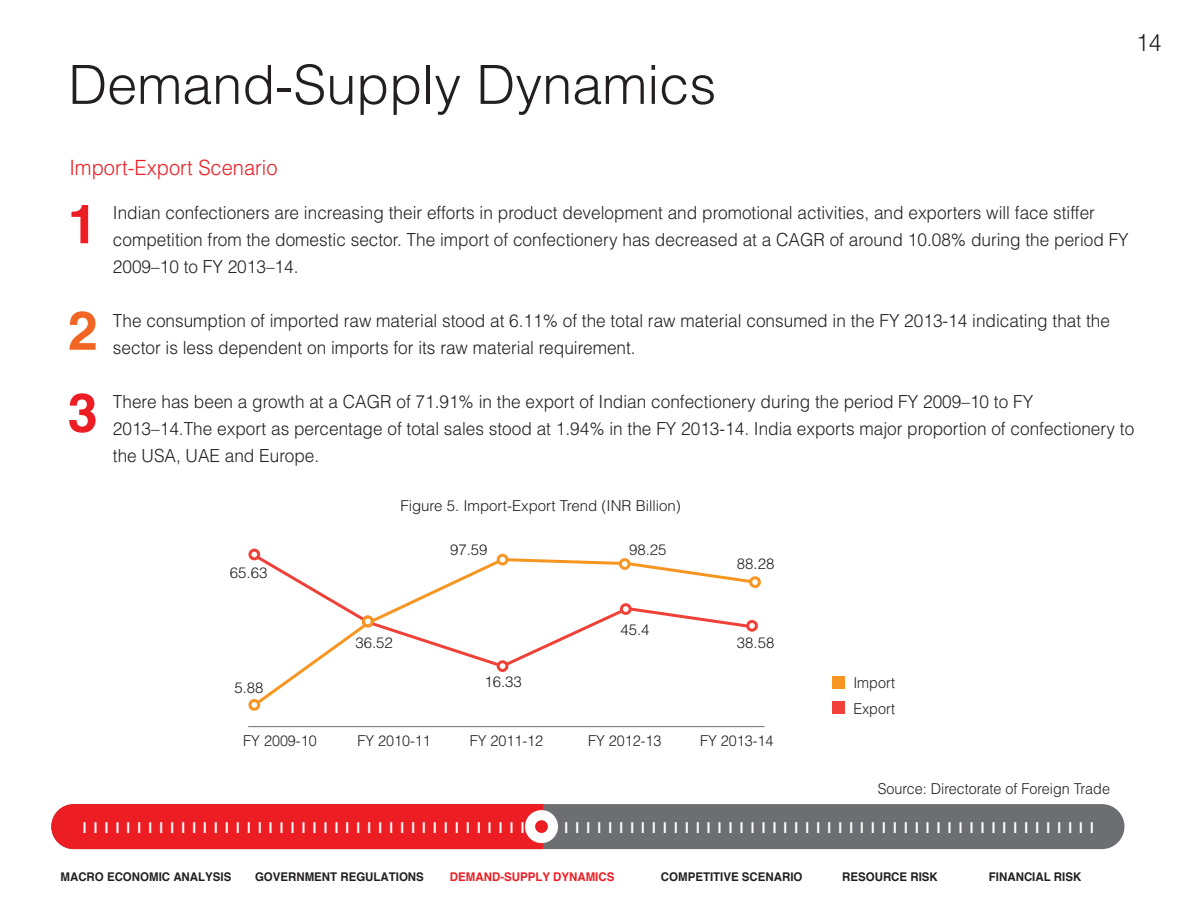
<style>
.page{position:relative;width:1188px;height:918px;background:#fff}
.page>*{position:absolute;margin:0;border:0;box-sizing:border-box;transform-origin:0 0}
.t1{font:300 54px "Helvetica";color:#231f20}
.t2{font:700 54px "Helvetica";color:#ed1d24}
.t3{font:700 54px "Helvetica";color:#f26522}
.t4{font:300 24px "Helvetica";color:#231f20;scale:.96 1}
.t5{font:300 21px "Helvetica";color:#ed1d24;scale:.96 1}
.t6{font:300 18px/27px "Helvetica";color:#231f20;scale:.96 1}
.t7{font:700 15px "Helvetica";color:#fff}
.t8{font:300 15px "Helvetica";color:#231f20;scale:.96 1}
.t9{font:300 15px "Helvetica";color:#231f20}
.t10{font:700 12px "Helvetica";color:#231f20;scale:.96 1}
.t11{font:700 12px "Helvetica";color:#ed1d24;scale:.96 1}
</style>
<div class="page">
<div style="left:51px;top:804px;width:1073px;height:45px;background:#6d6e71;border-radius:22px"></div>
<div style="left:51px;top:804px;width:492px;height:45px;background:#ed1d24"></div>
<div style="left:525px;top:810px;width:33px;height:33px;background:#fff;border-radius:50%"></div>
<div style="left:535px;top:820px;width:13px;height:13px;background:#ed1d24;border-radius:50%"></div>
<hr style="left:248px;top:726px;width:517px;height:1px;background:#6d6e70">
<div style="left:248px;top:549px;width:12px;height:11px;border:3px solid #ef4137;border-radius:50%"></div>
<div style="left:832px;top:702px;width:12px;height:12px;background:#ef4137"></div>
<svg style="left:249px;top:557px;width:509px;height:153px"></svg>
<div style="left:751px;top:578px;width:8px;height:9px;background:#fff;border-radius:50%"></div>
<div style="left:749px;top:576px;width:12px;height:12px;border:3px solid #f79521;border-radius:50%"></div>
<div style="left:620px;top:560px;width:9px;height:8px;background:#fff;border-radius:50%"></div>
<div style="left:619px;top:558px;width:12px;height:12px;border:3px solid #f79521;border-radius:50%"></div>
<div style="left:498px;top:555px;width:9px;height:9px;background:#fff;border-radius:50%"></div>
<div style="left:497px;top:554px;width:11px;height:12px;border:3px solid #f79521;border-radius:50%"></div>
<div style="left:363px;top:617px;width:9px;height:9px;background:#fff;border-radius:50%"></div>
<div style="left:362px;top:616px;width:12px;height:11px;border:3px solid #f79521;border-radius:50%"></div>
<div style="left:250px;top:701px;width:9px;height:8px;background:#fff;border-radius:50%"></div>
<div style="left:248px;top:699px;width:12px;height:12px;border:3px solid #f79521;border-radius:50%"></div>
<div style="left:832px;top:676px;width:12px;height:12px;background:#f89522"></div>
<h1 class="t1" style="left:68px;top:51px;width:650px">Demand-Supply Dynamics</h1>
<h2 class="t4" style="left:1136px;top:27px;width:28px">14</h2>
<p class="t5" style="left:69px;top:154px;width:218px">Import-Export Scenario</p>
<h1 class="t2" style="left:68px;top:190px;width:32px">1</h1>
<p class="t6" style="left:113px;top:198px;width:1060px">Indian confectioners are increasing their efforts in product development and promotional activities, and exporters will face stiffer competition from the domestic sector. The import of confectionery has decreased at a CAGR of around 10.08% during the period FY<br>2009–10 to FY 2013–14.</p>
<h1 class="t3" style="left:68px;top:297px;width:32px">2</h1>
<h1 class="t2" style="left:68px;top:379px;width:32px">3</h1>
<p class="t6" style="left:113px;top:306px;width:1040px">The consumption of imported raw material stood at 6.11% of the total raw material consumed in the FY 2013-14 indicating that the sector is less dependent on imports for its raw material requirement.</p>
<p class="t6" style="left:113px;top:387px;width:1065px">There has been a growth at a CAGR of 71.91% in the export of Indian confectionery during the period FY 2009–10 to FY<br>2013–14.The export as percentage of total sales stood at 1.94% in the FY 2013-14. India exports major proportion of confectionery to the USA, UAE and Europe.</p>
<p class="t9" style="left:400px;top:496px;width:282px">Figure 5. Import-Export Trend (INR Billion)</p>
<p class="t9" style="left:230px;top:563px;width:39px">65.63</p>
<p class="t9" style="left:450px;top:541px;width:39px">97.59</p>
<p class="t9" style="left:629px;top:541px;width:39px">98.25</p>
<p class="t9" style="left:737px;top:555px;width:39px">88.28</p>
<p class="t9" style="left:234px;top:678px;width:31px">5.88</p>
<p class="t9" style="left:355px;top:633px;width:39px">36.52</p>
<p class="t9" style="left:484px;top:672px;width:39px">16.33</p>
<p class="t9" style="left:620px;top:621px;width:31px">45.4</p>
<p class="t9" style="left:737px;top:633px;width:39px">38.58</p>
<p class="t8" style="left:243px;top:732px;width:78px">FY 2009-10</p>
<p class="t8" style="left:357px;top:732px;width:78px">FY 2010-11</p>
<p class="t8" style="left:470px;top:732px;width:78px">FY 2011-12</p>
<p class="t8" style="left:588px;top:732px;width:78px">FY 2012-13</p>
<p class="t8" style="left:700px;top:732px;width:78px">FY 2013-14</p>
<p class="t8" style="left:853px;top:674px;width:45px">Import</p>
<p class="t8" style="left:853px;top:699px;width:45px">Export</p>
<p class="t8" style="left:878px;top:779px;width:243px">Source: Directorate of Foreign Trade</p>
<p class="t7" style="left:83px;top:818px;width:1013px">|||||||||||||||||||||||||||||||||||||||||||||||||||||||||||||||||||||||||||||||||||||||||||||</p>
<p class="t10" style="left:61px;top:870px;width:179px">MACRO ECONOMIC ANALYSIS</p>
<p class="t10" style="left:255px;top:870px;width:177px">GOVERNMENT REGULATIONS</p>
<p class="t11" style="left:450px;top:870px;width:173px">DEMAND-SUPPLY DYNAMICS</p>
<p class="t10" style="left:661px;top:870px;width:149px">COMPETITIVE SCENARIO</p>
<p class="t10" style="left:842px;top:870px;width:101px">RESOURCE RISK</p>
<p class="t10" style="left:989px;top:870px;width:98px">FINANCIAL RISK</p>
</div>
